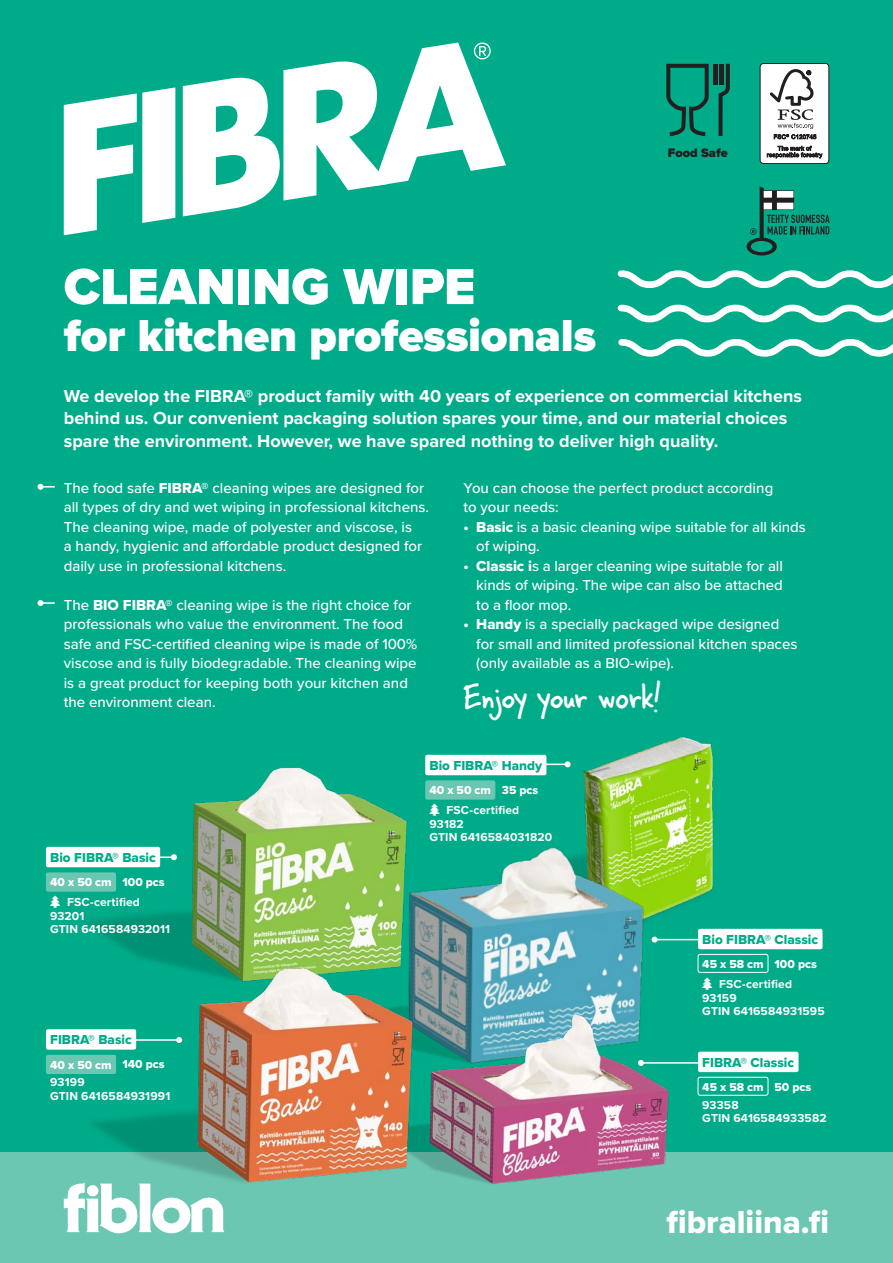
<style>
.page{position:relative;width:893px;height:1263px;background:#00ab89}
.page>*{position:absolute;margin:0;border:0;box-sizing:border-box;transform-origin:0 0}
.t1{font:900 52.5px "Proxima Nova";color:#fff}
.t2{font:900 46.5px "Proxima Nova";letter-spacing:-.005em;color:#fff}
.t3{font:39px "Skippy Sharp";color:#fff}
.t4{font:33px "Proxima Nova Extrabld";color:#fff}
.t5{font:700 18px/22.5px "Proxima Nova";color:#fff}
.t6{font:500 15px/19.5px "Proxima Nova";color:#fff}
.t7{font:13.5px "Proxima Nova Extrabld";color:#00ab89}
.t8{font:900 12.75px "Proxima Nova";color:#231f20}
.t9{font:700 12px/13.5px "Proxima Nova";letter-spacing:.015em;color:#fff}
.t10{font:12px "Proxima Nova Extrabld";color:#fff}
.s1{font-family:"Proxima Nova Extrabld";font-weight:400}
</style>
<div class="page">
<svg style="left:617px;top:270px;width:276px;height:87px"></svg>
<div style="left:0;top:1152px;width:893px;height:111px;background:#6bc6b2"></div>
<svg style="left:64px;top:1184px;width:161px;height:49px"></svg>
<svg style="left:37px;top:484px;width:18px;height:6px"></svg>
<svg style="left:37px;top:600px;width:18px;height:6px"></svg>
<hr style="left:713px;top:64px;width:4px;height:21px;background:#231f20">
<svg style="left:666px;top:64px;width:43px;height:72px"></svg>
<svg style="left:718px;top:64px;width:12px;height:72px"></svg>
<svg style="left:746px;top:186px;width:84px;height:69px"></svg>
<div style="left:760px;top:63px;width:69px;height:101px;background:#fff;border-radius:3px"></div>
<div style="left:760px;top:63px;width:69px;height:101px;border:1px solid #231f20;border-radius:3px"></div>
<svg style="left:770px;top:69px;width:46px;height:70px"></svg>
<svg style="left:767px;top:146px;width:55px;height:12px"></svg>
<img style="left:481px;top:737px;width:236px;height:203px">
<div style="left:698px;top:929px;width:124px;height:20px;background:#fff;border-radius:2px"></div>
<div style="left:698px;top:954px;width:70px;height:19px;border:1px solid #fff;border-radius:2px"></div>
<hr style="left:641px;top:1062px;width:67px;height:2px;background:#fff">
<hr style="left:655px;top:939px;width:43px;height:1px;background:#fff">
<svg style="left:652px;top:937px;width:6px;height:6px"></svg>
<hr style="left:530px;top:763px;width:38px;height:2px;background:#fff">
<svg style="left:565px;top:761px;width:6px;height:6px"></svg>
<img style="left:77px;top:754px;width:356px;height:191px">
<img style="left:298px;top:818px;width:353px;height:175px">
<img style="left:431px;top:993px;width:258px;height:191px">
<img style="left:78px;top:945px;width:353px;height:256px">
<div style="left:425px;top:755px;width:121px;height:20px;background:#fff;border-radius:2px"></div>
<div style="left:425px;top:780px;width:70px;height:20px;background:#6bc6b2;border-radius:2px"></div>
<hr style="left:145px;top:856px;width:29px;height:2px;background:#fff">
<svg style="left:171px;top:854px;width:6px;height:6px"></svg>
<hr style="left:123px;top:1039px;width:56px;height:2px;background:#fff">
<svg style="left:176px;top:1037px;width:6px;height:6px"></svg>
<div style="left:46px;top:847px;width:114px;height:20px;background:#fff;border-radius:2px"></div>
<div style="left:46px;top:872px;width:70px;height:20px;background:#6bc6b2;border-radius:2px"></div>
<div style="left:46px;top:1029px;width:90px;height:21px;background:#fff;border-radius:2px"></div>
<div style="left:46px;top:1055px;width:70px;height:19px;background:#6bc6b2;border-radius:2px"></div>
<div style="left:698px;top:1052px;width:100px;height:20px;background:#fff;border-radius:2px"></div>
<div style="left:698px;top:1077px;width:70px;height:18px;border:1px solid #fff;border-radius:2px"></div>
<svg style="left:64px;top:87px;width:111px;height:148px"></svg>
<svg style="left:183px;top:43px;width:323px;height:173px"></svg>
<svg style="left:430px;top:803px;width:3px;height:13px"></svg>
<p class="t8" style="left:668px;top:145px;width:61px">Food Safe</p>
<h1 class="t1" style="left:64px;top:255px;width:413px">CLEANING WIPE</h1>
<h2 class="t2" style="left:64px;top:307px;width:534px">for kitchen professionals</h2>
<p class="t5" style="left:64px;top:385px;width:740px">We develop the FIBRA® product family with 40 years of experience on commercial kitchens behind us. Our convenient packaging solution spares your time, and our material choices spare the environment. However, we have spared nothing to deliver high quality.</p>
<p class="t6" style="left:64px;top:478px;width:367px">The food safe <span class="s1">FIBRA®</span> cleaning wipes are designed for all types of dry and wet wiping in professional kitchens.<br>The cleaning wipe, made of polyester and viscose, is<br>a handy, hygienic and affordable product designed for daily use in professional kitchens.</p>
<p class="t6" style="left:64px;top:595px;width:355px">The <span class="s1">BIO FIBRA®</span> cleaning wipe is the right choice for professionals who value the environment. The food safe and FSC-certified cleaning wipe is made of 100% viscose and is fully biodegradable. The cleaning wipe is a great product for keeping both your kitchen and the environment clean.</p>
<p class="t6" style="left:463px;top:478px;width:311px">You can choose the perfect product according to your needs:</p>
<p class="t6" style="left:476px;top:517px;width:331px;text-indent:-13px"><span class="s1">• Basic</span> is a basic cleaning wipe suitable for all kinds of wiping.</p>
<p class="t6" style="left:476px;top:556px;width:308px;text-align:justify;text-indent:-13px"><span class="s1">• Classic i</span>s a larger cleaning wipe suitable for all kinds of wiping. The wipe can also be attached to a floor mop.</p>
<p class="t6" style="left:476px;top:615px;width:323px;text-indent:-13px"><span class="s1">• Handy</span> is a specially packaged wipe designed for small and limited professional kitchen spaces (only available as a BIO-wipe).</p>
<h3 class="t3" style="left:463px;top:669px;width:199px">Enjoy your work!</h3>
<p class="t7" style="left:50px;top:849px;width:107px">Bio FIBRA® Basic</p>
<p class="t10" style="left:50px;top:875px;width:116px">40 x 50 cm 100 pcs</p>
<p class="t9" style="left:50px;top:896px;width:121px;text-indent:17px">FSC-certified<br>93201<br>GTIN 6416584932011</p>
<p class="t7" style="left:50px;top:1031px;width:83px">FIBRA® Basic</p>
<p class="t10" style="left:50px;top:1057px;width:116px">40 x 50 cm 140 pcs</p>
<p class="t9" style="left:50px;top:1076px;width:122px">93199<br>GTIN 6416584931991</p>
<p class="t7" style="left:429px;top:757px;width:114px">Bio FIBRA® Handy</p>
<p class="t10" style="left:429px;top:783px;width:110px">40 x 50 cm 35 pcs</p>
<p class="t9" style="left:429px;top:804px;width:124px;text-indent:17px">FSC-certified<br>93182<br>GTIN 6416584031820</p>
<p class="t7" style="left:702px;top:931px;width:117px">Bio FIBRA® Classic</p>
<p class="t10" style="left:702px;top:957px;width:116px">45 x 58 cm 100 pcs</p>
<p class="t9" style="left:702px;top:978px;width:124px;text-indent:17px">FSC-certified<br>93159<br>GTIN 6416584931595</p>
<p class="t7" style="left:702px;top:1054px;width:93px">FIBRA® Classic</p>
<p class="t10" style="left:702px;top:1080px;width:111px">45 x 58 cm 50 pcs</p>
<p class="t9" style="left:702px;top:1098px;width:126px">93358<br>GTIN 6416584933582</p>
<h3 class="t4" style="left:666px;top:1202px;width:164px">fibraliina.fi</h3>
</div>
